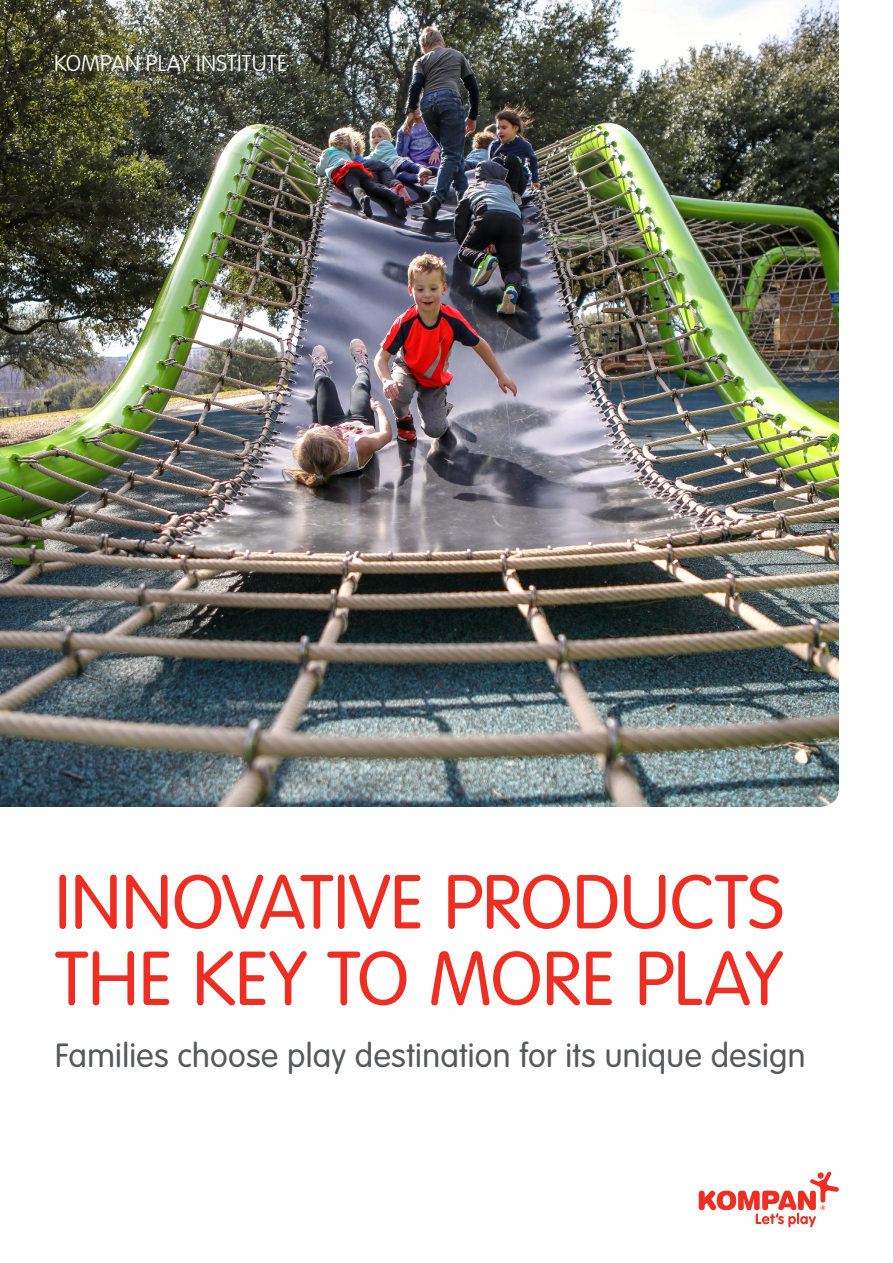
<style>
.page{position:relative;width:893px;height:1263px;background:#fff}
.page>*{position:absolute;margin:0;border:0;box-sizing:border-box;transform-origin:0 0}
.Frontpage_header{font:300 75px/76.5px "VAG Rounded Std";color:#ee2e22}
.Frontpage_subheader{font:300 33px "VAG Rounded Std";letter-spacing:.01em;color:#57585a}
.Picture_text_off_whi{font:100 22.5px "VAG Rounded Std";letter-spacing:.015em;color:#fbfbfb}
</style>
<div class="page">
<svg style="left:699px;top:1171px;width:140px;height:56px"></svg>
<img style="left:0;top:0;width:839px;height:807px">
<p class="Picture_text_off_whi" style="left:54px;top:51px;width:235px">KOMPAN PLAY INSTITUTE</p>
<p class="Frontpage_header" style="left:55px;top:867px;width:730px">INNOVATIVE PRODUCTS<br>THE KEY TO MORE PLAY</p>
<p class="Frontpage_subheader" style="left:55px;top:1037px;width:752px">Families choose play destination for its unique design</p>
</div>
